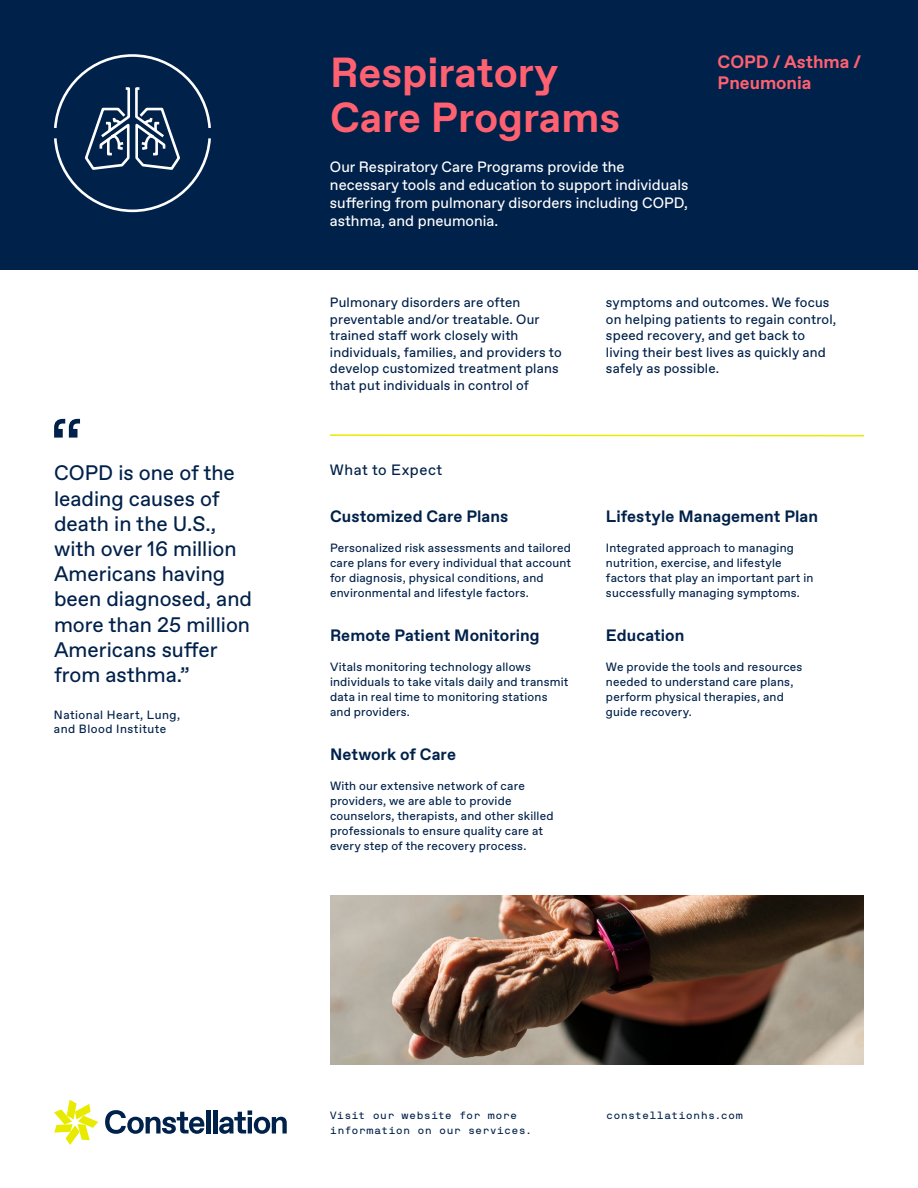
<style>
.page{position:relative;width:918px;height:1188px;background:#fff}
.page>*{position:absolute;margin:0;border:0;box-sizing:border-box;transform-origin:0 0}
.t1{font:72px "Favorit Std";color:#00214a}
.t2{font:700 42px/45px "Favorit Std";color:#ff6170}
.t3{font:21px/25.2px "Favorit Std";color:#00214a}
.t4{font:700 18px/21px "Favorit Std";color:#ff6170}
.t5{font:700 16.5px "Favorit Std";color:#00214a}
.t6{font:15px/18px "Favorit Std";color:#fff}
.t7{font:15px "Favorit Std";letter-spacing:.035em;color:#00214a}
.t8{font:13.5px/16.5px "Favorit Std";letter-spacing:.01em;color:#00214a}
.t9{font:12px/15px "Favorit Std";letter-spacing:.015em;color:#00214a}
.t10{font:12px/14.4px "Favorit Std";letter-spacing:.04em;color:#00214a}
.t11{font:10.5px "NB International Pro Mono";letter-spacing:.015em;color:#00214a}
</style>
<div class="page">
<div style="left:0;top:0;width:918px;height:269px;background:#00214a"></div>
<svg style="left:330px;top:434px;width:534px;height:3px;background:#f3f47f"></svg>
<svg style="left:105px;top:1110px;width:99px;height:24px"></svg>
<hr style="left:206px;top:1110px;width:4px;height:23px;background:#00214a">
<hr style="left:213px;top:1110px;width:4px;height:23px;background:#00214a">
<svg style="left:219px;top:1110px;width:68px;height:24px"></svg>
<svg style="left:54px;top:1100px;width:44px;height:45px"></svg>
<img style="left:330px;top:896px;width:534px;height:169px">
<svg style="left:54px;top:54px;width:157px;height:159px"></svg>
<h1 class="t1" style="left:50px;top:396px;width:35px">“</h1>
<h3 class="t3" style="left:54px;top:460px;width:200px">COPD is one of the leading causes of death in the U.S., with over 16 million<br>Americans having been diagnosed, and more than 25 million<br>Americans suffer from asthma.”</h3>
<p class="t10" style="left:54px;top:707px;width:128px">National Heart, Lung, and Blood Institute</p>
<h2 class="t2" style="left:330px;top:49px;width:292px">Respiratory<br>Care Programs</h2>
<p class="t6" style="left:330px;top:157px;width:360px">Our Respiratory Care Programs provide the necessary tools and education to support individuals suffering from pulmonary disorders including COPD, asthma, and pneumonia.</p>
<h3 class="t4" style="left:718px;top:51px;width:145px">COPD / Asthma /<br>Pneumonia</h3>
<p class="t8" style="left:330px;top:294px;width:233px">Pulmonary disorders are often preventable and/or treatable. Our trained staff work closely with individuals, families, and providers to develop customized treatment plans that put individuals in control of</p>
<p class="t8" style="left:606px;top:294px;width:232px">symptoms and outcomes. We focus on helping patients to regain control, speed recovery, and get back to living their best lives as quickly and safely as possible.</p>
<p class="t7" style="left:330px;top:459px;width:114px">What to Expect</p>
<h3 class="t5" style="left:330px;top:505px;width:180px">Customized Care Plans</h3>
<p class="t9" style="left:330px;top:540px;width:243px">Personalized risk assessments and tailored care plans for every individual that account for diagnosis, physical conditions, and environmental and lifestyle factors.</p>
<h3 class="t5" style="left:330px;top:624px;width:211px">Remote Patient Monitoring</h3>
<p class="t9" style="left:330px;top:659px;width:240px">Vitals monitoring technology allows individuals to take vitals daily and transmit data in real time to monitoring stations and providers.</p>
<h3 class="t5" style="left:330px;top:743px;width:128px">Network of Care</h3>
<p class="t9" style="left:330px;top:778px;width:225px">With our extensive network of care providers, we are able to provide counselors, therapists, and other skilled professionals to ensure quality care at every step of the recovery process.</p>
<h3 class="t5" style="left:606px;top:505px;width:214px">Lifestyle Management Plan</h3>
<p class="t9" style="left:606px;top:540px;width:209px">Integrated approach to managing nutrition, exercise, and lifestyle factors that play an important part in successfully managing symptoms.</p>
<h3 class="t5" style="left:606px;top:624px;width:80px">Education</h3>
<p class="t9" style="left:606px;top:659px;width:198px">We provide the tools and resources needed to understand care plans, perform physical therapies, and guide recovery.</p>
<p class="t11" style="left:330px;top:1109px;width:189px">Visit our website for more</p>
<p class="t11" style="left:606px;top:1109px;width:139px">constellationhs.com</p>
<p class="t11" style="left:330px;top:1124px;width:204px">information on our services.</p>
</div>
